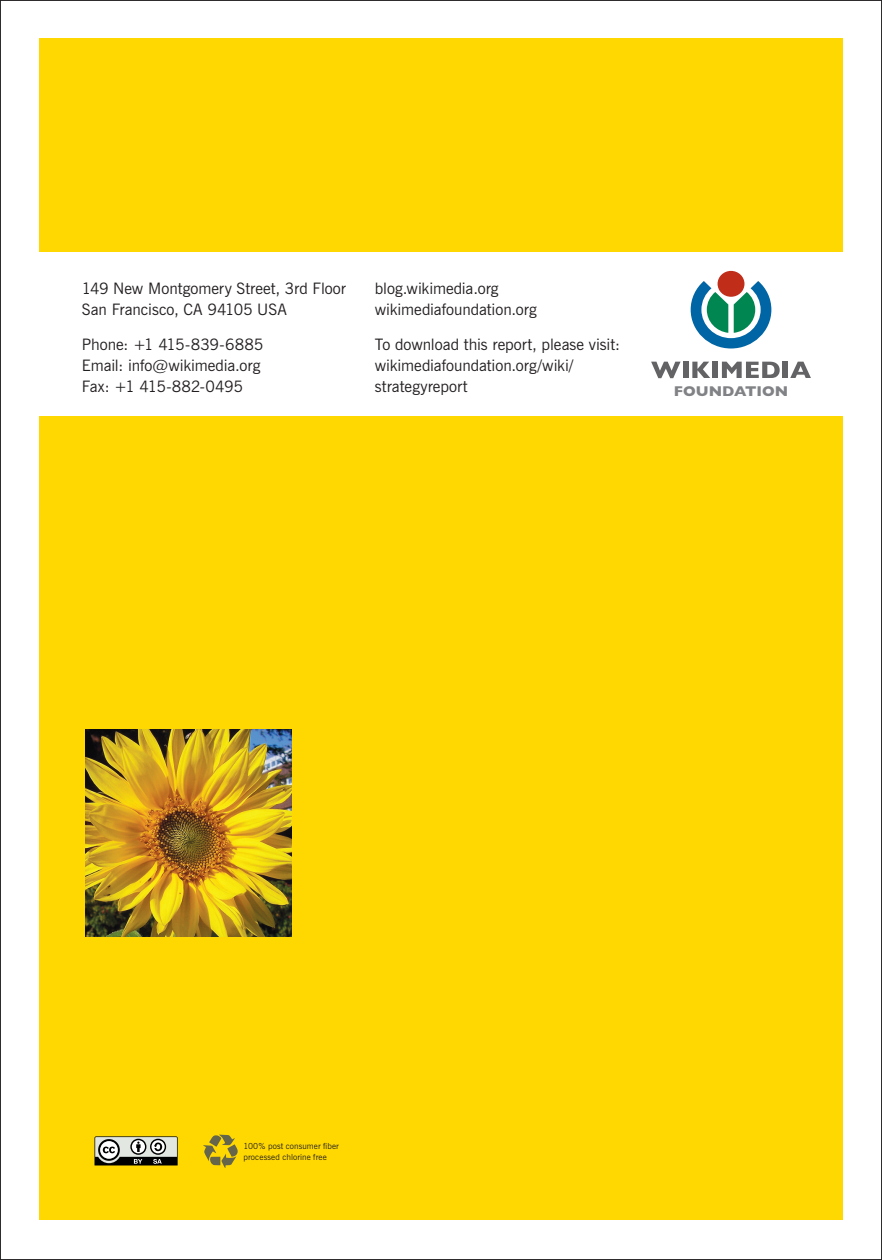
<style>
.page{position:relative;width:882px;height:1260px;background:#fff}
.page>*{position:absolute;margin:0;border:0;box-sizing:border-box;transform-origin:0 0}
.t1{font:15.75px/21px "News Gothic BT";color:#231f20}
.t2{font:700 14.35px "Gill Sans";letter-spacing:.005em;color:#808285;scale:1.04 1}
.t3{font:8.4px/10.5px "News Gothic BT";letter-spacing:.015em;color:#231f20}
</style>
<div class="page">
<div style="left:40px;top:39px;width:803px;height:1181px;background:#ffd801"></div>
<svg style="left:94px;top:1136px;width:84px;height:29px;background:#8b8c86"></svg>
<svg style="left:203px;top:1135px;width:35px;height:33px"></svg>
<div style="left:36px;top:252px;width:818px;height:164px;background:#fff"></div>
<svg style="left:651px;top:362px;width:30px;height:16px"></svg>
<div style="left:683px;top:362px;width:5px;height:16px;background:#636366"></div>
<svg style="left:692px;top:362px;width:18px;height:16px"></svg>
<div style="left:712px;top:362px;width:6px;height:16px;background:#636366"></div>
<svg style="left:722px;top:362px;width:58px;height:16px"></svg>
<div style="left:783px;top:362px;width:5px;height:16px;background:#636366"></div>
<svg style="left:790px;top:362px;width:21px;height:16px"></svg>
<div style="left:718px;top:271px;width:26px;height:26px;background:#c02d19;border-radius:50%"></div>
<svg style="left:691px;top:281px;width:80px;height:68px"></svg>
<img style="left:85px;top:730px;width:207px;height:206px">
<p class="t1" style="left:82px;top:278px;width:266px">149 New Montgomery Street, 3rd Floor<br>San Francisco, CA 94105 USA</p>
<p class="t1" style="left:82px;top:334px;width:183px">Phone: +1 415-839-6885<br>Email: info@wikimedia.org<br>Fax: +1 415-882-0495</p>
<p class="t1" style="left:375px;top:278px;width:163px">blog.wikimedia.org wikimediafoundation.org</p>
<p class="t1" style="left:375px;top:334px;width:247px">To download this report, please visit: wikimediafoundation.org/wiki/ strategyreport</p>
<p class="t2" style="left:674px;top:383px;width:112px">FOUNDATION</p>
<p class="t3" style="left:243px;top:1141px;width:97px">100% post consumer fiber processed chlorine free</p>
</div>
